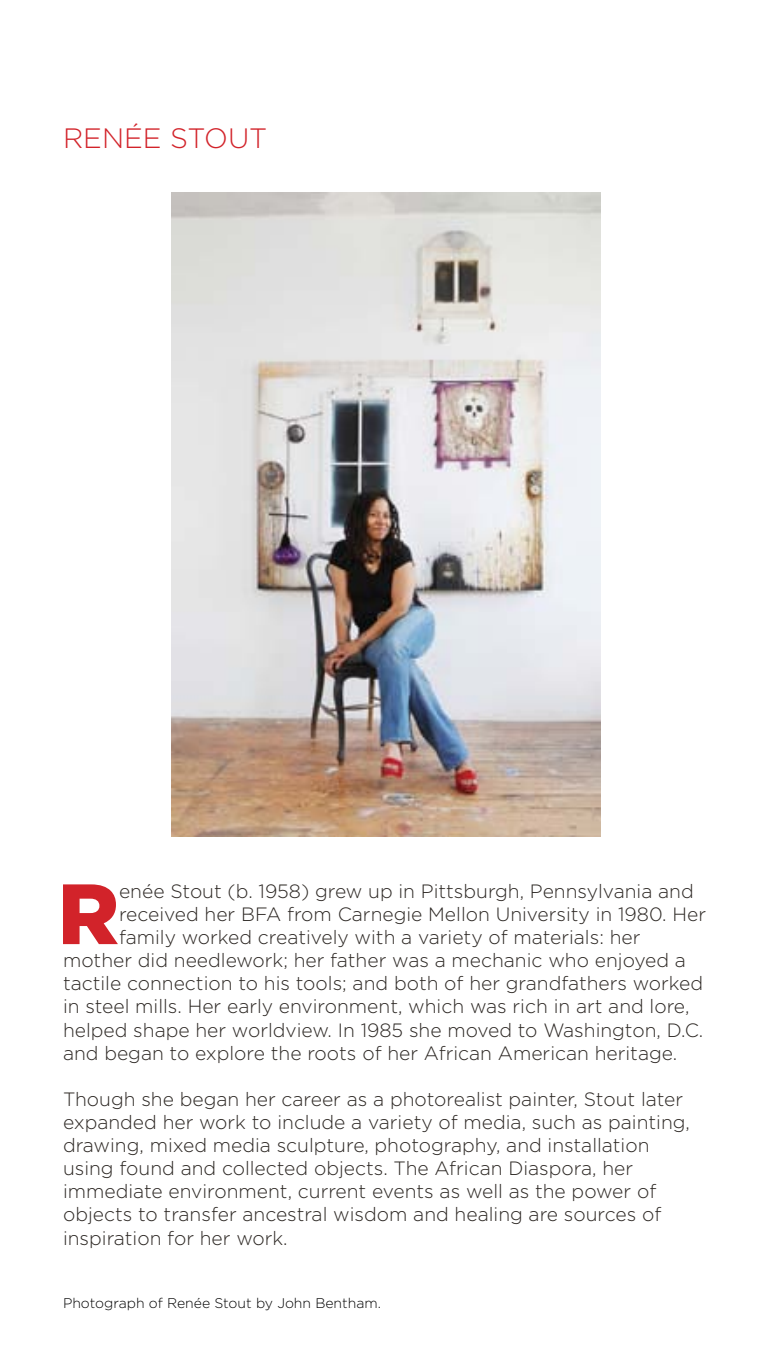
<style>
.page{position:relative;width:772px;height:1371px;background:#fff}
.page>*{position:absolute;margin:0;border:0;box-sizing:border-box;transform-origin:0 0}
.t1{font:900 85.23px "Gotham";color:#d2232a}
.t2{font:300 28px "Gotham";color:#d2232a}
.t3{font:300 19.25px/23.1px "Gotham";color:#2c2723}
.t4{font:300 14px "Gotham";color:#000}
</style>
<div class="page">
<img style="left:171px;top:192px;width:430px;height:645px">
<h2 class="t2" style="left:63px;top:121px;width:206px">RENÉE STOUT</h2>
<h1 class="t1" style="left:58px;top:855px;width:63px">R</h1>
<p class="t3" style="left:119px;top:879px;width:576px">enée Stout (b. 1958) grew up in Pittsburgh, Pennsylvania and</p>
<p class="t3" style="left:119px;top:902px;width:588px">received her BFA from Carnegie Mellon University in 1980. Her</p>
<p class="t3" style="left:119px;top:925px;width:523px">family worked creatively with a variety of materials: her</p>
<p class="t3" style="left:63px;top:948px;width:624px">mother did needlework; her father was a mechanic who enjoyed a</p>
<p class="t3" style="left:63px;top:971px;width:642px">tactile connection to his tools; and both of her grandfathers worked</p>
<p class="t3" style="left:63px;top:994px;width:628px">in steel mills. Her early environment, which was rich in art and lore,</p>
<p class="t3" style="left:63px;top:1017px;width:642px">helped shape her worldview. In 1985 she moved to Washington, D.C.</p>
<p class="t3" style="left:63px;top:1040px;width:616px">and began to explore the roots of her African American heritage.</p>
<p class="t3" style="left:63px;top:1086px;width:628px">Though she began her career as a photorealist painter, Stout later expanded her work to include a variety of media, such as painting, drawing, mixed media sculpture, photography, and installation using found and collected objects. The African Diaspora, her immediate environment, current events as well as the power of objects to transfer ancestral wisdom and healing are sources of inspiration for her work.</p>
<p class="t4" style="left:63px;top:1294px;width:319px">Photograph of Renée Stout by John Bentham.</p>
</div>
